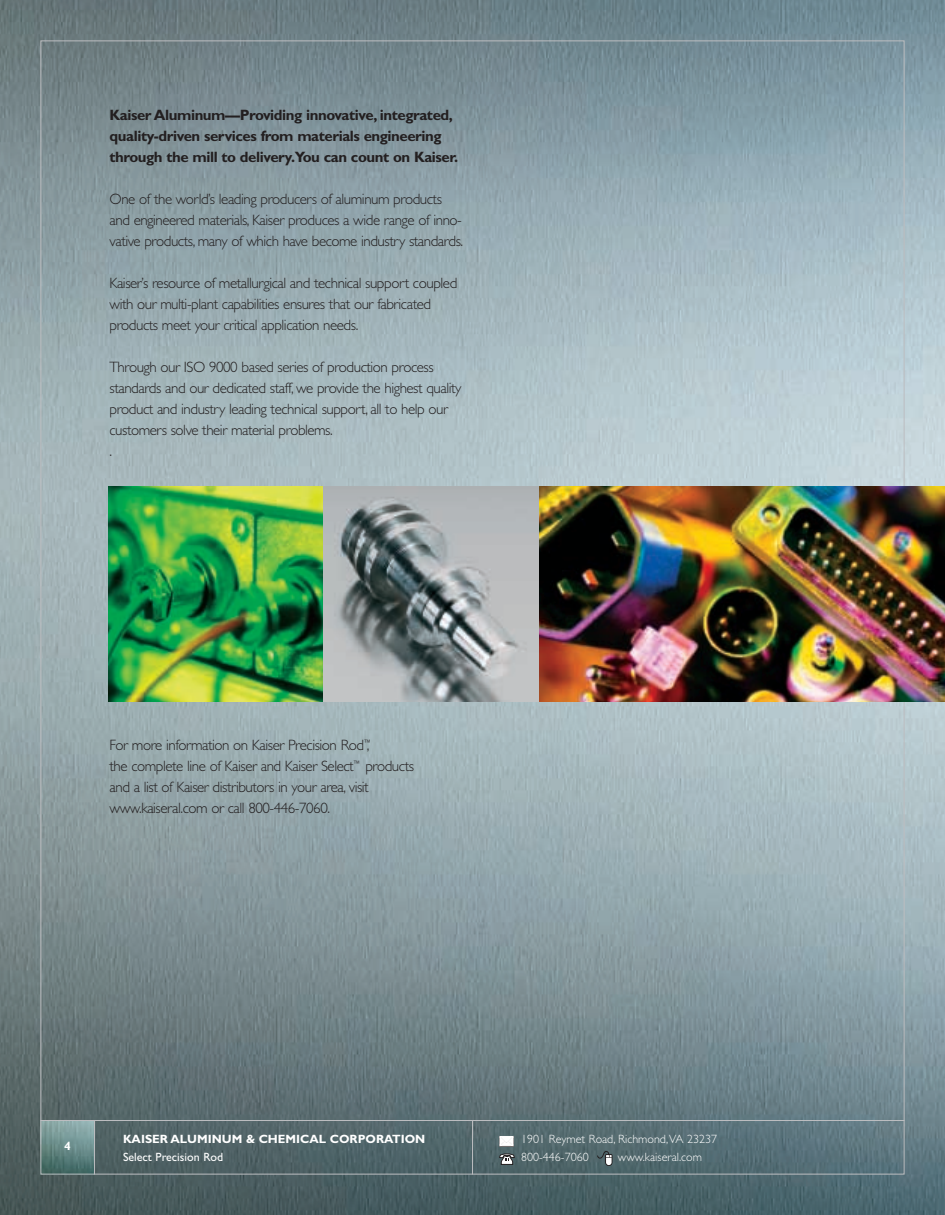
<style>
.page{position:relative;width:945px;height:1215px;background:#fff}
.page>*{position:absolute;margin:0;border:0;box-sizing:border-box;transform-origin:0 0}
.t1{font:300 15px/21px "Gill Sans";letter-spacing:-.03em;color:#231f20}
.t2{font:700 15px/21px "Gill Sans";letter-spacing:-.03em;color:#231f20}
.t3{font:300 12px "Gill Sans";color:#fff}
.t4{font:700 12px "Gill Sans";color:#fff}
.t5{font:12px "Gill Sans";color:#fff}
</style>
<div class="page">
<img style="left:0;top:0;width:945px;height:1215px">
<svg style="left:108px;top:486px;width:216px;height:216px;background:#439d41"></svg>
<svg style="left:324px;top:486px;width:215px;height:216px;background:#979d9f"></svg>
<img style="left:42px;top:1121px;width:52px;height:51px">
<hr style="left:40px;top:1120px;width:865px;height:1px;background:#bcbdc0">
<hr style="left:94px;top:1121px;width:1px;height:54px;background:#bcbdc0">
<hr style="left:472px;top:1121px;width:1px;height:54px;background:#bcbdc0">
<svg style="left:597px;top:1151px;width:15px;height:15px"></svg>
<svg style="left:499px;top:1153px;width:16px;height:12px"></svg>
<svg style="left:499px;top:1136px;width:15px;height:10px"></svg>
<svg style="left:500px;top:1136px;width:13px;height:10px"></svg>
<img style="left:539px;top:486px;width:406px;height:216px">
<p class="t2" style="left:110px;top:106px;width:350px">Kaiser Aluminum—Providing innovative, integrated, quality-driven services from materials engineering through the mill to delivery.You can count on Kaiser.</p>
<p class="t1" style="left:110px;top:190px;width:355px">One of the world’s leading producers of aluminum products and engineered materials, Kaiser produces a wide range of inno&shy;vative products, many of which have become industry standards.</p>
<p class="t1" style="left:110px;top:274px;width:349px">Kaiser’s resource of metallurgical and technical support coupled with our multi-plant capabilities ensures that our fabricated products meet your critical application needs.</p>
<p class="t1" style="left:110px;top:358px;width:353px">Through our ISO 9000 based series of production process standards and our dedicated staff, we provide the highest quality product and industry leading technical support, all to help our customers solve their material problems.<br>.</p>
<p class="t1" style="left:109px;top:736px;width:306px">For more information on Kaiser Precision Rod<sup>™</sup>,<br>the complete line of Kaiser and Kaiser Select<sup>™</sup> products and a list of Kaiser distributors in your area, visit www.kaiseral.com or call 800-446-7060.</p>
<p class="t4" style="left:64px;top:1142px;width:8px">4</p>
<p class="t4" style="left:123px;top:1135px;width:304px">KAISER ALUMINUM &amp; CHEMICAL CORPORATION</p>
<p class="t3" style="left:521px;top:1135px;width:198px">1901 Reymet Road, Richmond,VA 23237</p>
<p class="t5" style="left:123px;top:1153px;width:102px">Select Precision Rod</p>
<p class="t3" style="left:521px;top:1153px;width:69px">800-446-7060</p>
<p class="t3" style="left:618px;top:1153px;width:85px">www.kaiseral.com</p>
</div>
